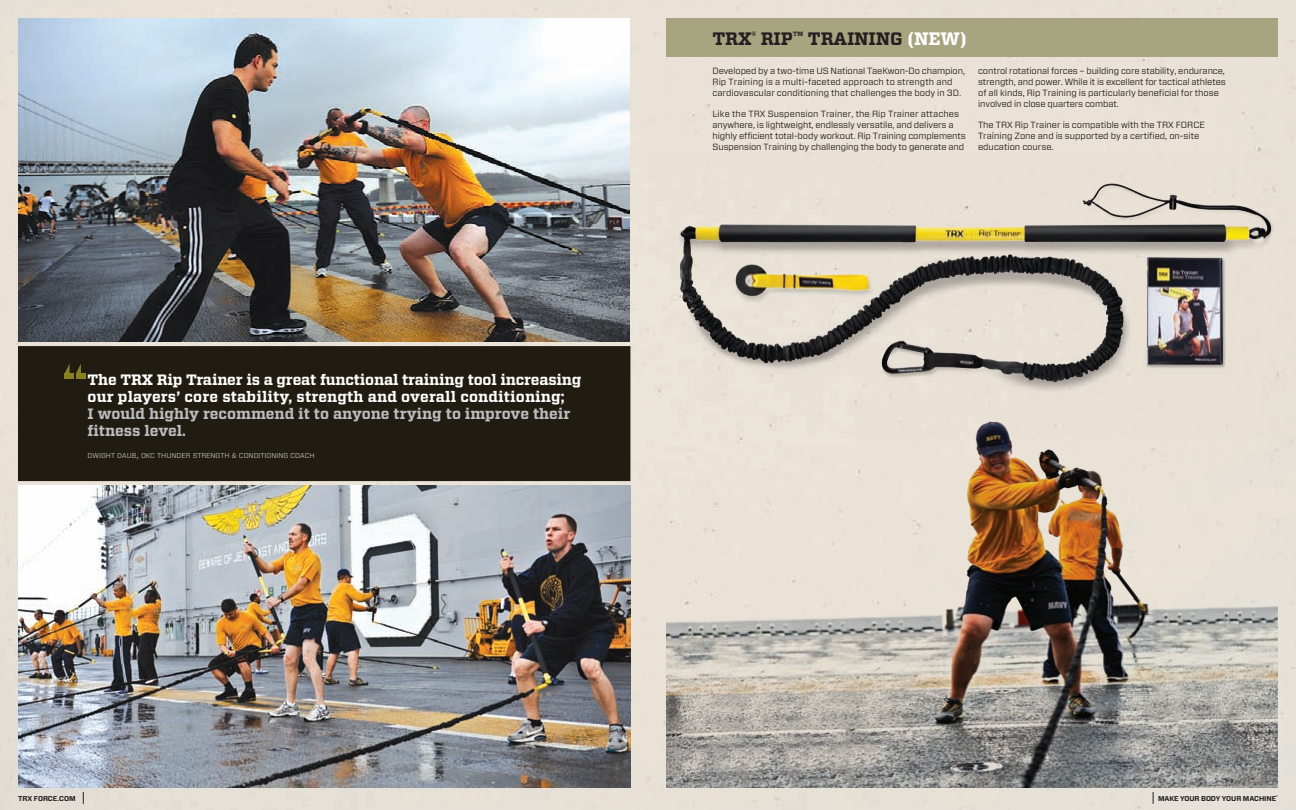
<style>
.page{position:relative;width:1296px;height:810px;background:#eae2d7}
.page>*{position:absolute;margin:0;border:0;box-sizing:border-box;transform-origin:0 0}
.t1{font:700 18px "Vitesse";letter-spacing:-.01em;color:#231f20}
.t2{font:700 15px/17px "Vitesse";letter-spacing:-.01em;color:#fff}
.t3{font:700 15px/17px "Vitesse";color:#bcbdc0}
.t4{font:9px/10.8px "Forza";letter-spacing:-.01em;color:#231f20}
.t5{font:7px "Forza";color:#bcbdc0}
.t6{font:700 7px "Forza";color:#231f20}
.s1{font-size:10px}
.s2{color:#fff}
</style>
<div class="page">
<img style="left:648px;top:152px;width:648px;height:284px">
<img style="left:667px;top:395px;width:611px;height:393px">
<div style="left:666px;top:18px;width:612px;height:39px;background:#a6a57f"></div>
<img style="left:18px;top:18px;width:612px;height:324px">
<svg style="left:83px;top:792px;width:1px;height:12px"></svg>
<svg style="left:1153px;top:792px;width:1px;height:12px"></svg>
<div style="left:18px;top:346px;width:612px;height:135px;background:#201c11"></div>
<img style="left:18px;top:486px;width:612px;height:302px">
<div style="left:64px;top:374px;width:10px;height:5px;background:#878122"></div>
<svg style="left:64px;top:364px;width:6px;height:10px"></svg>
<div style="left:76px;top:374px;width:10px;height:5px;background:#878122"></div>
<svg style="left:76px;top:364px;width:5px;height:10px"></svg>
<h2 class="t2" style="left:88px;top:371px;width:495px">The TRX Rip Trainer is a great functional training tool increasing our players’ core stability, strength and overall conditioning;</h2>
<h2 class="t3" style="left:88px;top:405px;width:484px">I would highly recommend it to anyone trying to improve their fitness level.</h2>
<p class="t5" style="left:88px;top:451px;width:229px">DWIGHT DAUB<span class="s1">,</span> OKC THUNDER STRENGTH &amp; CONDITIONING COACH</p>
<h1 class="t1" style="left:712px;top:26px;width:256px">TRX<sup>®</sup> RIP<sup>™</sup> TRAINING <span class="s2">(NEW)</span></h1>
<p class="t4" style="left:712px;top:65px;width:254px">Developed by a two-time US National TaeKwon-Do champion,<br>Rip Training is a multi-faceted approach to strength and cardiovascular conditioning that challenges the body in 3D.</p>
<p class="t4" style="left:712px;top:109px;width:255px">Like the TRX Suspension Trainer, the Rip Trainer attaches anywhere, is lightweight, endlessly versatile, and delivers a highly efficient total-body workout. Rip Training complements Suspension Training by challenging the body to generate and</p>
<p class="t4" style="left:978px;top:65px;width:249px">control rotational forces – building core stability, endurance, strength, and power. While it is excellent for tactical athletes of all kinds, Rip Training is particularly beneficial for those involved in close quarters combat.</p>
<p class="t4" style="left:978px;top:119px;width:228px">The TRX Rip Trainer is compatible with the TRX FORCE<br>Training Zone and is supported by a certified, on-site education course.</p>
<p class="t6" style="left:18px;top:794px;width:59px">TRX FORCE.COM</p>
<p class="t6" style="left:1158px;top:794px;width:121px">MAKE YOUR BODY YOUR MACHINE<sup>®</sup></p>
</div>
